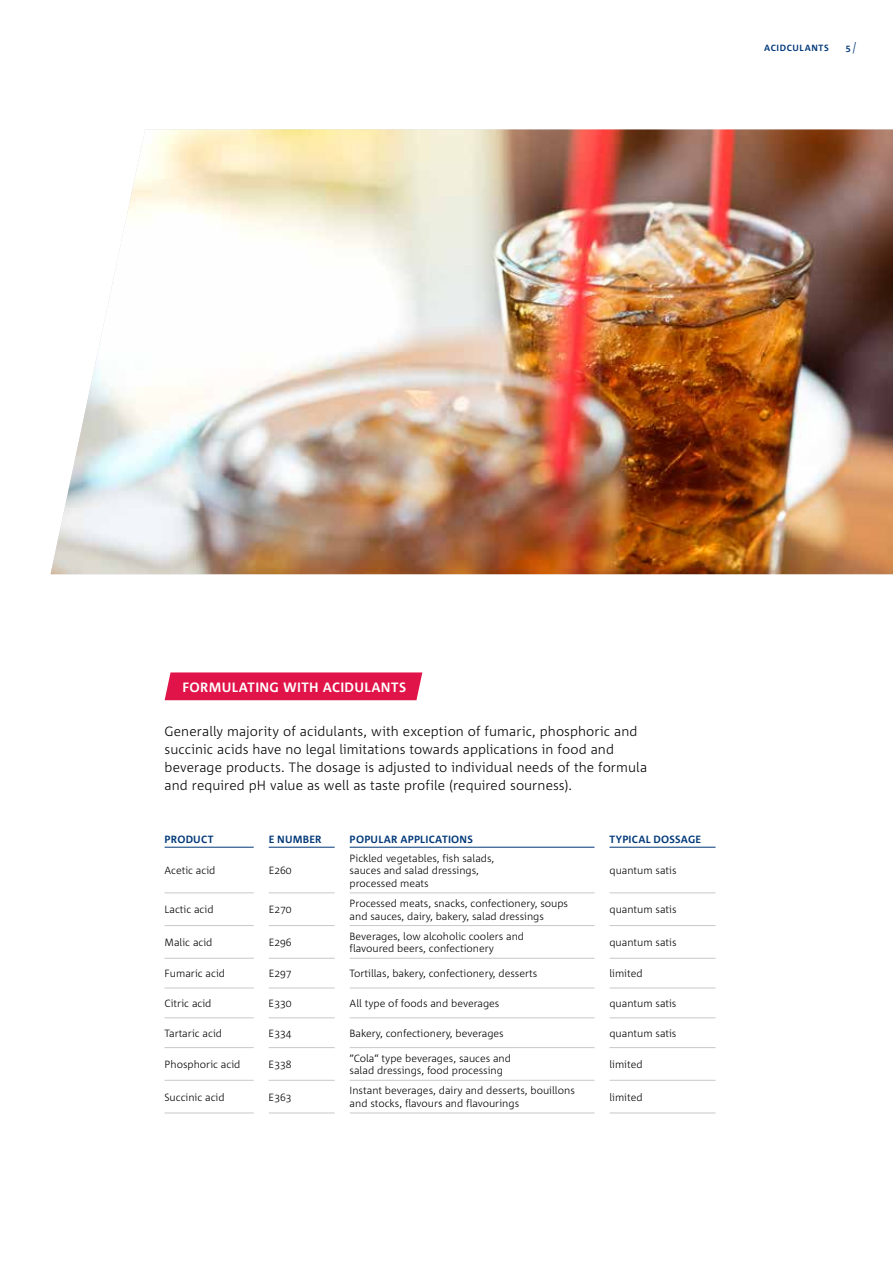
<style>
.page{position:relative;width:893px;height:1263px;background:#fff}
.page>*{position:absolute;margin:0;border:0;box-sizing:border-box;transform-origin:0 0}
.t1{font:300 13.5px/18px "Corpid E1 s";letter-spacing:.005em;color:#000}
.t2{font:700 13.5px "Corpid E1 s";letter-spacing:-.01em;color:#fff}
.t3{font:300 10.5px/12.6px "Corpid E1 s";color:#000}
.t4{font:700 10.5px "Corpid E1 s";color:#003878}
.t5{font:700 9px "Corpid E1 s";letter-spacing:.035em;color:#003878}
.s1{font-weight:300;font-style:italic;font-size:12px}
</style>
<div class="page">
<div style="left:165px;top:672px;width:257px;height:28px;background:#e11449"></div>
<hr style="left:165px;top:847px;width:89px;height:1px;background:#003878">
<hr style="left:269px;top:847px;width:66px;height:1px;background:#003878">
<hr style="left:350px;top:847px;width:244px;height:1px;background:#003878">
<hr style="left:609px;top:847px;width:106px;height:1px;background:#003878">
<hr style="left:165px;top:892px;width:89px;height:1px;background:#c7c8ca">
<hr style="left:269px;top:892px;width:66px;height:1px;background:#c7c8ca">
<hr style="left:350px;top:892px;width:244px;height:1px;background:#c7c8ca">
<hr style="left:609px;top:892px;width:106px;height:1px;background:#c7c8ca">
<hr style="left:165px;top:925px;width:89px;height:1px;background:#c7c8ca">
<hr style="left:269px;top:925px;width:66px;height:1px;background:#c7c8ca">
<hr style="left:350px;top:925px;width:244px;height:1px;background:#c7c8ca">
<hr style="left:609px;top:925px;width:106px;height:1px;background:#c7c8ca">
<hr style="left:165px;top:958px;width:89px;height:1px;background:#c7c8ca">
<hr style="left:269px;top:958px;width:66px;height:1px;background:#c7c8ca">
<hr style="left:350px;top:958px;width:244px;height:1px;background:#c7c8ca">
<hr style="left:609px;top:958px;width:106px;height:1px;background:#c7c8ca">
<hr style="left:165px;top:988px;width:89px;height:1px;background:#c7c8ca">
<hr style="left:269px;top:988px;width:66px;height:1px;background:#c7c8ca">
<hr style="left:350px;top:988px;width:244px;height:1px;background:#c7c8ca">
<hr style="left:609px;top:988px;width:106px;height:1px;background:#c7c8ca">
<hr style="left:165px;top:1017px;width:89px;height:1px;background:#c7c8ca">
<hr style="left:269px;top:1017px;width:66px;height:1px;background:#c7c8ca">
<hr style="left:350px;top:1017px;width:244px;height:1px;background:#c7c8ca">
<hr style="left:609px;top:1017px;width:106px;height:1px;background:#c7c8ca">
<hr style="left:165px;top:1047px;width:89px;height:1px;background:#c7c8ca">
<hr style="left:269px;top:1047px;width:66px;height:1px;background:#c7c8ca">
<hr style="left:350px;top:1047px;width:244px;height:1px;background:#c7c8ca">
<hr style="left:609px;top:1047px;width:106px;height:1px;background:#c7c8ca">
<hr style="left:165px;top:1080px;width:89px;height:1px;background:#c7c8ca">
<hr style="left:269px;top:1080px;width:66px;height:1px;background:#c7c8ca">
<hr style="left:350px;top:1080px;width:244px;height:1px;background:#c7c8ca">
<hr style="left:609px;top:1080px;width:106px;height:1px;background:#c7c8ca">
<hr style="left:165px;top:1112px;width:89px;height:1px;background:#c7c8ca">
<hr style="left:269px;top:1112px;width:66px;height:1px;background:#c7c8ca">
<hr style="left:350px;top:1112px;width:244px;height:1px;background:#c7c8ca">
<hr style="left:609px;top:1112px;width:106px;height:1px;background:#c7c8ca">
<img style="left:51px;top:129px;width:842px;height:445px">
<p class="t5" style="left:764px;top:42px;width:66px">ACIDCULANTS</p>
<p class="t5" style="left:846px;top:42px;width:16px">5<span class="s1">|</span></p>
<p class="t2" style="left:183px;top:678px;width:225px">FORMULATING WITH ACIDULANTS</p>
<p class="t1" style="left:165px;top:722px;width:484px">Generally majority of acidulants, with exception of fumaric, phosphoric and succinic acids have no legal limitations towards applications in food and beverage products. The dosage is adjusted to individual needs of the formula and required pH value as well as taste profile (required sourness).</p>
<p class="t4" style="left:165px;top:833px;width:50px">PRODUCT</p>
<p class="t4" style="left:269px;top:833px;width:55px">E NUMBER</p>
<p class="t4" style="left:350px;top:833px;width:125px">POPULAR APPLICATIONS</p>
<p class="t4" style="left:609px;top:833px;width:93px">TYPICAL DOSSAGE</p>
<p class="t3" style="left:165px;top:864px;width:52px">Acetic acid</p>
<p class="t3" style="left:269px;top:864px;width:25px">E260</p>
<p class="t3" style="left:350px;top:851px;width:146px">Pickled vegetables, fish salads, sauces and salad dressings, processed meats</p>
<p class="t3" style="left:609px;top:864px;width:69px">quantum satis</p>
<p class="t3" style="left:165px;top:903px;width:50px">Lactic acid</p>
<p class="t3" style="left:269px;top:903px;width:25px">E270</p>
<p class="t3" style="left:350px;top:897px;width:220px">Processed meats, snacks, confectionery, soups and sauces, dairy, bakery, salad dressings</p>
<p class="t3" style="left:609px;top:903px;width:69px">quantum satis</p>
<p class="t3" style="left:165px;top:936px;width:49px">Malic acid</p>
<p class="t3" style="left:269px;top:936px;width:25px">E296</p>
<p class="t3" style="left:350px;top:929px;width:176px">Beverages, low alcoholic coolers and flavoured beers, confectionery</p>
<p class="t3" style="left:609px;top:936px;width:69px">quantum satis</p>
<p class="t3" style="left:165px;top:967px;width:62px">Fumaric acid</p>
<p class="t3" style="left:269px;top:967px;width:25px">E297</p>
<p class="t3" style="left:350px;top:967px;width:189px">Tortillas, bakery, confectionery, desserts</p>
<p class="t3" style="left:609px;top:967px;width:35px">limited</p>
<p class="t3" style="left:165px;top:997px;width:48px">Citric acid</p>
<p class="t3" style="left:269px;top:997px;width:25px">E330</p>
<p class="t3" style="left:350px;top:997px;width:151px">All type of foods and beverages</p>
<p class="t3" style="left:609px;top:997px;width:69px">quantum satis</p>
<p class="t3" style="left:165px;top:1026px;width:59px">Tartaric acid</p>
<p class="t3" style="left:269px;top:1026px;width:25px">E334</p>
<p class="t3" style="left:350px;top:1026px;width:156px">Bakery, confectionery, beverages</p>
<p class="t3" style="left:609px;top:1026px;width:69px">quantum satis</p>
<p class="t3" style="left:165px;top:1058px;width:77px">Phosphoric acid</p>
<p class="t3" style="left:269px;top:1058px;width:25px">E338</p>
<p class="t3" style="left:350px;top:1051px;width:163px">”Cola“ type beverages, sauces and salad dressings, food processing</p>
<p class="t3" style="left:609px;top:1058px;width:35px">limited</p>
<p class="t3" style="left:165px;top:1090px;width:62px">Succinic acid</p>
<p class="t3" style="left:269px;top:1090px;width:25px">E363</p>
<p class="t3" style="left:350px;top:1084px;width:227px">Instant beverages, dairy and desserts, bouillons and stocks, flavours and flavourings</p>
<p class="t3" style="left:609px;top:1090px;width:35px">limited</p>
</div>
